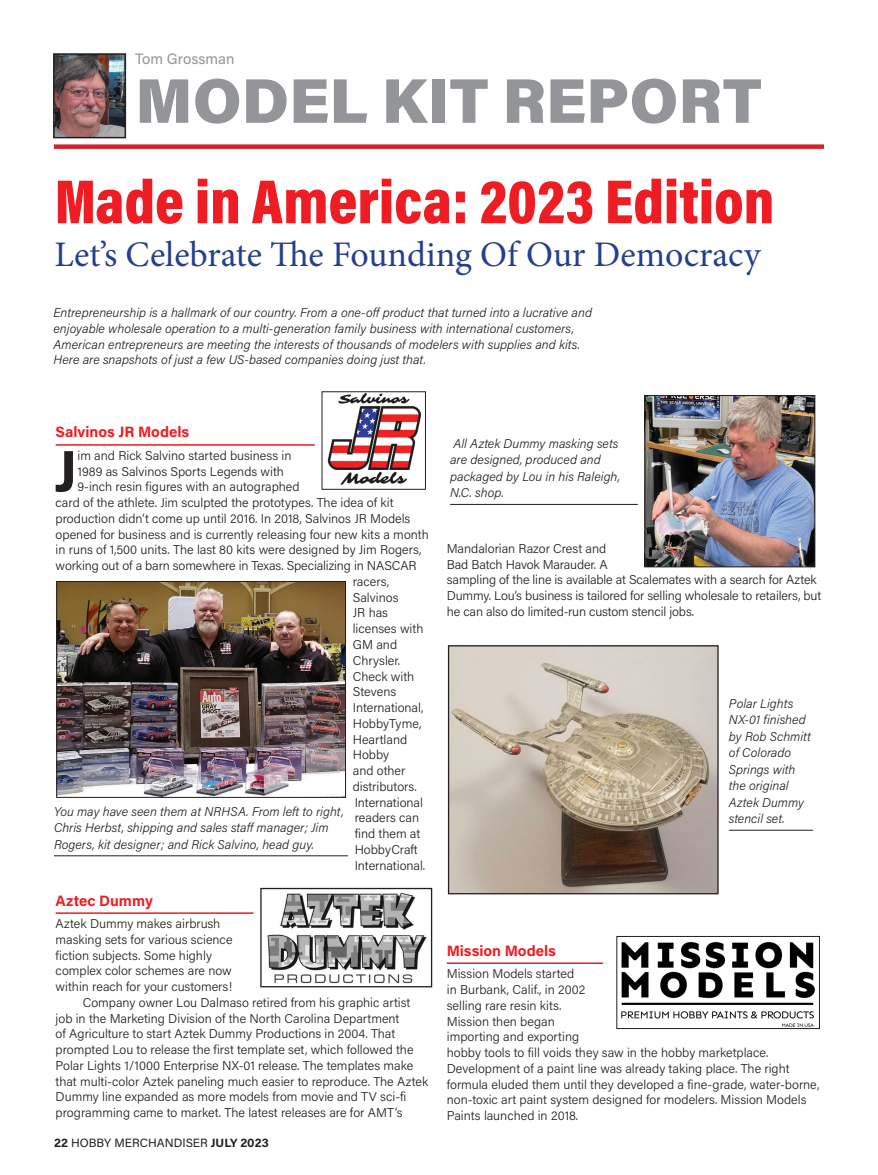
<style>
.page{position:relative;width:878px;height:1175px;background:#fff}
.page>*{position:absolute;margin:0;border:0;box-sizing:border-box;transform-origin:0 0}
.t1{font:900 63px "Acumin Pro Cond";color:#ee1d23}
.DEPT_HEADER-2023{font:900 63px "Acumin Pro";color:#939598}
.HM-BODY-COPY-2023{font:700 58.5px "Acumin Pro";color:#231f20}
.t2{font:36px "Minion Pro";color:#253f8e}
.BUILD-LOG-2023{font:700 15px "Acumin Pro";color:#ee1d23}
.BY-LINE-2023{font:15px "Acumin Pro";color:#939598}
.HM-BODY-COPY-2023-2{font:300 12.75px/15.8px "Acumin Pro";color:#231f20}
.HM-BODY-COPY-2023-3{font:italic 300 12.75px/15.8px "Acumin Pro";color:#231f20}
.CAPTION-2023{font:italic 300 12.75px/16.5px "Acumin Pro";color:#231f20}
.t3{font:12px "Acumin Pro";color:#231f20}
.s1{font-weight:700}
</style>
<div class="page">
<hr style="left:56px;top:444px;width:259px;height:1px;background:#ee1d23">
<hr style="left:56px;top:912px;width:197px;height:1px;background:#ee1d23">
<div style="left:54px;top:144px;width:769px;height:5px;background:#d1232a"></div>
<img style="left:56px;top:56px;width:67px;height:79px">
<div style="left:53px;top:53px;width:73px;height:85px;border:2px solid #231f20"></div>
<hr style="left:447px;top:962px;width:156px;height:2px;background:#ee1d23">
<img style="left:450px;top:647px;width:266px;height:245px">
<div style="left:448px;top:645px;width:270px;height:249px;border:1px solid #231f20"></div>
<img style="left:267px;top:892px;width:159px;height:91px">
<div style="left:260px;top:887px;width:172px;height:100px;border:1px solid #231f20"></div>
<img style="left:646px;top:397px;width:167px;height:168px">
<div style="left:644px;top:395px;width:171px;height:172px;border:1px solid #231f20"></div>
<hr style="left:54px;top:855px;width:294px;height:1px;background:#231f20">
<img style="left:58px;top:583px;width:286px;height:213px">
<div style="left:56px;top:581px;width:290px;height:217px;border:1px solid #231f20"></div>
<img style="left:327px;top:393px;width:95px;height:92px">
<div style="left:321px;top:391px;width:105px;height:99px;border:1px solid #231f20"></div>
<hr style="left:728px;top:830px;width:85px;height:1px;background:#231f20">
<hr style="left:450px;top:504px;width:187px;height:1px;background:#231f20">
<img style="left:621px;top:941px;width:194px;height:85px">
<div style="left:616px;top:936px;width:203px;height:92px;border:1px solid #231f20"></div>
<p class="BY-LINE-2023" style="left:135px;top:49px;width:101px">Tom Grossman</p>
<p class="DEPT_HEADER-2023" style="left:135px;top:56px;width:627px">MODEL KIT REPORT</p>
<p class="t1" style="left:55px;top:160px;width:721px">Made in America: 2023 Edition</p>
<p class="t2" style="left:55px;top:231px;width:707px">Let’s Celebrate The Founding Of Our Democracy</p>
<p class="HM-BODY-COPY-2023-3" style="left:53px;top:304px;width:540px">Entrepreneurship is a hallmark of our country. From a one-off product that turned into a lucrative and enjoyable wholesale operation to a multi-generation family business with international customers, American entrepreneurs are meeting the interests of thousands of modelers with supplies and kits.<br>Here are snapshots of just a few US-based companies doing just that.</p>
<p class="BUILD-LOG-2023" style="left:56px;top:421px;width:135px">Salvinos JR Models</p>
<p class="HM-BODY-COPY-2023" style="left:54px;top:430px;width:25px">J</p>
<p class="HM-BODY-COPY-2023-2" style="left:77px;top:447px;width:215px">im and Rick Salvino started business in</p>
<p class="HM-BODY-COPY-2023-2" style="left:77px;top:463px;width:208px">1989 as Salvinos Sports Legends with</p>
<p class="HM-BODY-COPY-2023-2" style="left:77px;top:478px;width:224px">9-inch resin figures with an autographed</p>
<p class="HM-BODY-COPY-2023-2" style="left:56px;top:494px;width:339px">card of the athlete. Jim sculpted the prototypes. The idea of kit</p>
<p class="HM-BODY-COPY-2023-2" style="left:56px;top:510px;width:356px">production didn’t come up until 2016. In 2018, Salvinos JR Models</p>
<p class="HM-BODY-COPY-2023-2" style="left:56px;top:526px;width:374px">opened for business and is currently releasing four new kits a month</p>
<p class="HM-BODY-COPY-2023-2" style="left:56px;top:541px;width:367px">in runs of 1,500 units. The last 80 kits were designed by Jim Rogers,</p>
<p class="HM-BODY-COPY-2023-2" style="left:56px;top:557px;width:362px">working out of a barn somewhere in Texas. Specializing in NASCAR</p>
<p class="HM-BODY-COPY-2023-2" style="left:353px;top:573px;width:38px">racers,</p>
<p class="HM-BODY-COPY-2023-2" style="left:353px;top:589px;width:47px">Salvinos</p>
<p class="HM-BODY-COPY-2023-2" style="left:353px;top:604px;width:37px">JR has</p>
<p class="HM-BODY-COPY-2023-2" style="left:353px;top:620px;width:72px">licenses with</p>
<p class="HM-BODY-COPY-2023-2" style="left:353px;top:636px;width:46px">GM and</p>
<p class="HM-BODY-COPY-2023-2" style="left:353px;top:652px;width:49px">Chrysler.</p>
<p class="HM-BODY-COPY-2023-2" style="left:353px;top:667px;width:63px">Check with</p>
<p class="HM-BODY-COPY-2023-2" style="left:353px;top:683px;width:45px">Stevens</p>
<p class="HM-BODY-COPY-2023-2" style="left:353px;top:699px;width:72px">International,</p>
<p class="HM-BODY-COPY-2023-2" style="left:353px;top:715px;width:70px">HobbyTyme,</p>
<p class="HM-BODY-COPY-2023-2" style="left:353px;top:730px;width:56px">Heartland</p>
<p class="HM-BODY-COPY-2023-2" style="left:353px;top:746px;width:38px">Hobby</p>
<p class="HM-BODY-COPY-2023-2" style="left:353px;top:762px;width:54px">and other</p>
<p class="HM-BODY-COPY-2023-2" style="left:353px;top:778px;width:66px">distributors.</p>
<p class="HM-BODY-COPY-2023-2" style="left:355px;top:793px;width:70px">International</p>
<p class="HM-BODY-COPY-2023-2" style="left:355px;top:809px;width:66px">readers can</p>
<p class="HM-BODY-COPY-2023-2" style="left:355px;top:825px;width:67px">find them at</p>
<p class="HM-BODY-COPY-2023-2" style="left:355px;top:841px;width:64px">HobbyCraft</p>
<p class="HM-BODY-COPY-2023-2" style="left:355px;top:856px;width:72px">International.</p>
<p class="BUILD-LOG-2023" style="left:56px;top:889px;width:99px">Aztec Dummy</p>
<p class="HM-BODY-COPY-2023-2" style="left:56px;top:915px;width:178px">Aztek Dummy makes airbrush masking sets for various science fiction subjects. Some highly complex color schemes are now within reach for your customers!</p>
<p class="HM-BODY-COPY-2023-2" style="left:56px;top:994px;width:374px;text-indent:27px">Company owner Lou Dalmaso retired from his graphic artist job in the Marketing Division of the North Carolina Department<br>of Agriculture to start Aztek Dummy Productions in 2004. That prompted Lou to release the first template set, which followed the Polar Lights 1/1000 Enterprise NX-01 release. The templates make that multi-color Aztek paneling much easier to reproduce. The Aztek Dummy line expanded as more models from movie and TV sci-fi programming came to market. The latest releases are for AMT’s</p>
<p class="CAPTION-2023" style="left:54px;top:802px;width:291px">You may have seen them at NRHSA. From left to right,<br>Chris Herbst, shipping and sales staff manager; Jim<br>Rogers, kit designer; and Rick Salvino, head guy.</p>
<p class="t3" style="left:54px;top:1134px;width:216px"><span class="s1">22</span> HOBBY MERCHANDISER <span class="s1">JULY 2023</span></p>
<p class="CAPTION-2023" style="left:450px;top:434px;width:171px">All Aztek Dummy masking sets are designed, produced and packaged by Lou in his Raleigh,<br>N.C. shop.</p>
<p class="HM-BODY-COPY-2023-2" style="left:447px;top:540px;width:376px">Mandalorian Razor Crest and<br>Bad Batch Havok Marauder. A<br>sampling of the line is available at Scalemates with a search for Aztek Dummy. Lou’s business is tailored for selling wholesale to retailers, but he can also do limited-run custom stencil jobs.</p>
<p class="CAPTION-2023" style="left:728px;top:694px;width:83px">Polar Lights<br>NX-01 finished by Rob Schmitt of Colorado<br>Springs with the original<br>Aztek Dummy stencil set.</p>
<p class="BUILD-LOG-2023" style="left:447px;top:940px;width:110px">Mission Models</p>
<p class="HM-BODY-COPY-2023-2" style="left:447px;top:965px;width:323px">Mission Models started<br>in Burbank, Calif., in 2002<br>selling rare resin kits.<br>Mission then began<br>importing and exporting<br>hobby tools to fill voids they saw in the hobby marketplace.</p>
<p class="HM-BODY-COPY-2023-2" style="left:447px;top:1060px;width:344px">Development of a paint line was already taking place. The right</p>
<p class="HM-BODY-COPY-2023-2" style="left:447px;top:1075px;width:374px">formula eluded them until they developed a fine-grade, water-borne, non-toxic art paint system designed for modelers. Mission Models<br>Paints launched in 2018.</p>
</div>
